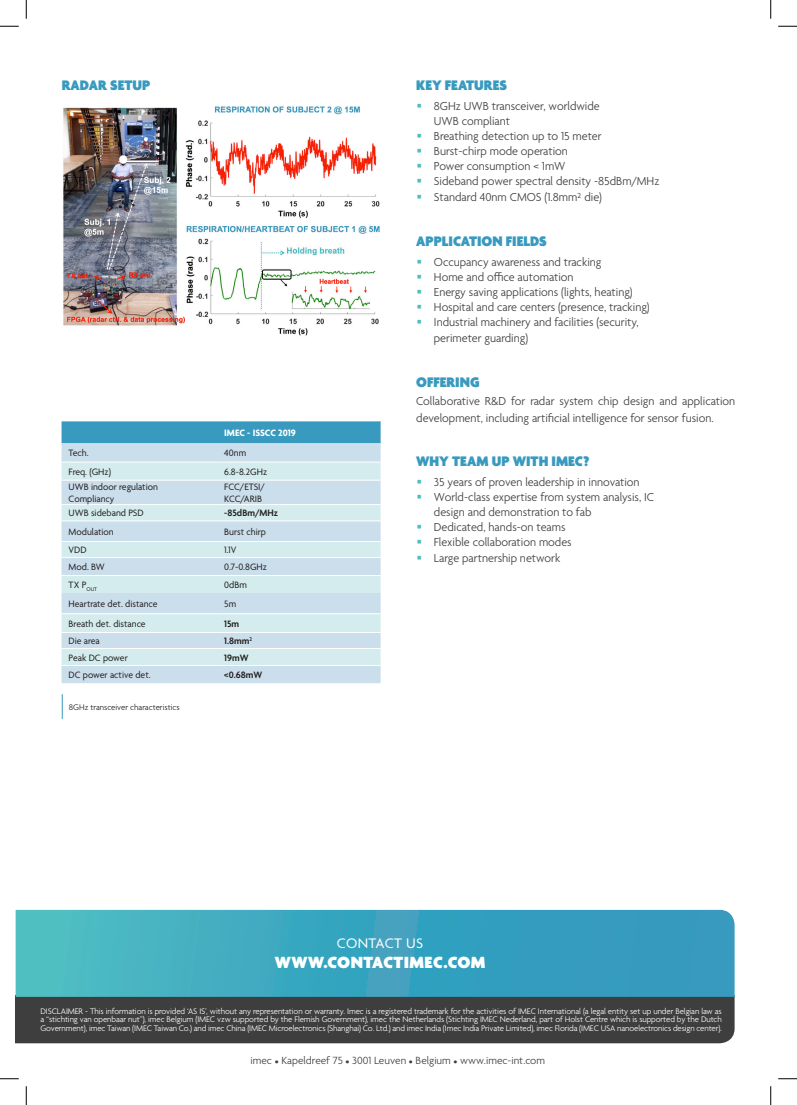
<style>
.page{position:relative;width:797px;height:1105px;background:#fff}
.page>*{position:absolute;margin:0;border:0;box-sizing:border-box;transform-origin:0 0}
.t1{font:900 17.5px "Agenda";letter-spacing:.025em;color:#fff}
.BODY{font:900 15px "Agenda";color:#379abe}
.t2{font:15px "Agenda";letter-spacing:.025em;color:#fff}
.BODY-2{font:300 12.5px/15px "Agenda";color:#3e3e3f}
.t3{font:300 11.25px "Agenda";color:#3e3e3f}
.t4{font:10px "Agenda";color:#231f20}
.t5{font:600 10px "Agenda";color:#231f20}
.t6{font:700 10px "Agenda";color:#fff}
.t7{font:300 8.75px/8.8px "Agenda";letter-spacing:-.01em;color:#fff;text-align:justify}
.t8{font:300 8.75px "Agenda";color:#231f20}
.s1{font-family:"Bronkoh";font-weight:400;font-size:16.25px;color:#4fbfc2}
</style>
<div class="page">
<svg style="left:62px;top:694px;width:1px;height:25px"></svg>
<div style="left:16px;top:997px;width:718px;height:46px;background:#3e3e3f"></div>
<svg style="left:16px;top:910px;width:718px;height:87px;background:#3ca6bf"></svg>
<img style="left:63px;top:106px;width:317px;height:230px">
<div style="left:62px;top:421px;width:318px;height:22px;background:#379abe"></div>
<div style="left:62px;top:443px;width:318px;height:240px;background:#cbdeeb"></div>
<svg style="left:62px;top:463px;width:318px;height:202px;background:#cfe5ec"></svg>
<hr style="left:62px;top:462px;width:155px;height:1px;background:#fff">
<hr style="left:217px;top:462px;width:163px;height:1px;background:#fff">
<hr style="left:62px;top:480px;width:155px;height:1px;background:#fff">
<hr style="left:217px;top:480px;width:163px;height:1px;background:#fff">
<hr style="left:62px;top:504px;width:155px;height:1px;background:#fff">
<hr style="left:217px;top:504px;width:163px;height:1px;background:#fff">
<hr style="left:62px;top:521px;width:155px;height:1px;background:#fff">
<hr style="left:217px;top:521px;width:163px;height:1px;background:#fff">
<hr style="left:62px;top:541px;width:155px;height:1px;background:#fff">
<hr style="left:217px;top:541px;width:163px;height:1px;background:#fff">
<hr style="left:62px;top:557px;width:155px;height:1px;background:#fff">
<hr style="left:217px;top:557px;width:163px;height:1px;background:#fff">
<hr style="left:62px;top:575px;width:155px;height:1px;background:#fff">
<hr style="left:217px;top:575px;width:163px;height:1px;background:#fff">
<hr style="left:62px;top:613px;width:155px;height:1px;background:#fff">
<hr style="left:217px;top:613px;width:163px;height:1px;background:#fff">
<hr style="left:62px;top:632px;width:155px;height:1px;background:#fff">
<hr style="left:217px;top:632px;width:163px;height:1px;background:#fff">
<hr style="left:62px;top:648px;width:155px;height:1px;background:#fff">
<hr style="left:217px;top:648px;width:163px;height:1px;background:#fff">
<hr style="left:62px;top:665px;width:155px;height:1px;background:#fff">
<hr style="left:217px;top:665px;width:163px;height:1px;background:#fff">
<svg style="left:0;top:25px;width:19px;height:2px"></svg>
<svg style="left:778px;top:25px;width:19px;height:2px"></svg>
<svg style="left:0;top:1078px;width:19px;height:1px"></svg>
<svg style="left:778px;top:1078px;width:19px;height:1px"></svg>
<svg style="left:25px;top:0;width:2px;height:19px"></svg>
<svg style="left:25px;top:1086px;width:2px;height:19px"></svg>
<svg style="left:770px;top:0;width:1px;height:19px"></svg>
<svg style="left:770px;top:1086px;width:1px;height:19px"></svg>
<p class="BODY" style="left:62px;top:77px;width:90px">RADAR SETUP</p>
<p class="t6" style="left:224px;top:427px;width:73px">IMEC - ISSCC 2019</p>
<p class="t4" style="left:69px;top:448px;width:22px">Tech.</p>
<p class="t4" style="left:224px;top:448px;width:23px">40nm</p>
<p class="t4" style="left:69px;top:466px;width:44px">Freq. (GHz)</p>
<p class="t4" style="left:224px;top:466px;width:44px">6.8-8.2GHz</p>
<p class="t4" style="left:69px;top:481px;width:91px">UWB indoor regulation</p>
<p class="t4" style="left:69px;top:493px;width:47px">Compliancy</p>
<p class="t4" style="left:224px;top:481px;width:42px">FCC/ETSI/</p>
<p class="t4" style="left:224px;top:493px;width:39px">KCC/ARIB</p>
<p class="t4" style="left:69px;top:508px;width:77px">UWB sideband PSD</p>
<p class="t5" style="left:224px;top:508px;width:55px">-85dBm/MHz</p>
<p class="t4" style="left:69px;top:526px;width:47px">Modulation</p>
<p class="t4" style="left:224px;top:526px;width:43px">Burst chirp</p>
<p class="t4" style="left:69px;top:544px;width:20px">VDD</p>
<p class="t4" style="left:224px;top:544px;width:14px">1.1V</p>
<p class="t4" style="left:69px;top:561px;width:38px">Mod. BW</p>
<p class="t4" style="left:224px;top:561px;width:44px">0.7-0.8GHz</p>
<p class="t4" style="left:69px;top:579px;width:30px">TX P<sub>OUT</sub></p>
<p class="t4" style="left:224px;top:579px;width:24px">0dBm</p>
<p class="t4" style="left:69px;top:598px;width:90px">Heartrate det. distance</p>
<p class="t4" style="left:224px;top:598px;width:13px">5m</p>
<p class="t4" style="left:69px;top:618px;width:79px">Breath det. distance</p>
<p class="t5" style="left:224px;top:618px;width:16px">15m</p>
<p class="t4" style="left:69px;top:635px;width:33px">Die area</p>
<p class="t5" style="left:224px;top:635px;width:29px">1.8mm<sup>2</sup></p>
<p class="t4" style="left:69px;top:652px;width:61px">Peak DC power</p>
<p class="t5" style="left:224px;top:652px;width:26px">19mW</p>
<p class="t4" style="left:69px;top:669px;width:84px">DC power active det.</p>
<p class="t5" style="left:224px;top:669px;width:39px">&lt;0.68mW</p>
<p class="t8" style="left:69px;top:702px;width:112px">8GHz transceiver characteristics</p>
<p class="BODY" style="left:416px;top:77px;width:92px">KEY FEATURES</p>
<p class="BODY-2" style="left:434px;top:99px;width:167px;text-indent:-18px"><span class="s1">•</span> 8GHz UWB transceiver, worldwide<br>UWB compliant</p>
<p class="BODY-2" style="left:416px;top:129px;width:187px"><span class="s1">•</span> Breathing detection up to 15 meter</p>
<p class="BODY-2" style="left:416px;top:144px;width:153px"><span class="s1">•</span> Burst-chirp mode operation</p>
<p class="BODY-2" style="left:416px;top:159px;width:151px"><span class="s1">•</span> Power consumption &lt; 1mW</p>
<p class="BODY-2" style="left:416px;top:174px;width:245px"><span class="s1">•</span> Sideband power spectral density -85dBm/MHz</p>
<p class="BODY-2" style="left:416px;top:191px;width:187px"><span class="s1">•</span> Standard 40nm CMOS (1.8mm² die)</p>
<p class="BODY" style="left:416px;top:233px;width:132px">APPLICATION FIELDS</p>
<p class="BODY-2" style="left:416px;top:255px;width:187px"><span class="s1">•</span> Occupancy awareness and tracking</p>
<p class="BODY-2" style="left:416px;top:270px;width:159px"><span class="s1">•</span> Home and office automation</p>
<p class="BODY-2" style="left:416px;top:285px;width:218px"><span class="s1">•</span> Energy saving applications (lights, heating)</p>
<p class="BODY-2" style="left:416px;top:300px;width:235px"><span class="s1">•</span> Hospital and care centers (presence, tracking)</p>
<p class="BODY-2" style="left:434px;top:315px;width:206px;line-height:16.2px;text-indent:-18px"><span class="s1">•</span> Industrial machinery and facilities (security, perimeter guarding)</p>
<p class="BODY" style="left:416px;top:374px;width:65px">OFFERING</p>
<p class="BODY-2" style="left:416px;top:394px;width:320px;line-height:16.2px">Collaborative R&amp;D for radar system chip design and application development, including artificial intelligence for sensor fusion.</p>
<p class="BODY" style="left:416px;top:453px;width:175px">WHY TEAM UP WITH IMEC?</p>
<p class="BODY-2" style="left:416px;top:475px;width:225px"><span class="s1">•</span> 35 years of proven leadership in innovation</p>
<p class="BODY-2" style="left:434px;top:490px;width:222px;text-indent:-18px"><span class="s1">•</span> World-class expertise from system analysis, IC design and demonstration to fab</p>
<p class="BODY-2" style="left:416px;top:520px;width:151px"><span class="s1">•</span> Dedicated, hands-on teams</p>
<p class="BODY-2" style="left:416px;top:535px;width:157px"><span class="s1">•</span> Flexible collaboration modes</p>
<p class="BODY-2" style="left:416px;top:552px;width:145px"><span class="s1">•</span> Large partnership network</p>
<p class="t2" style="left:337px;top:935px;width:88px">CONTACT US</p>
<p class="t1" style="left:275px;top:953px;width:212px">WWW.CONTACTIMEC.COM</p>
<p class="t7" style="left:40px;top:1007px;width:683px">DISCLAIMER - This information is provided ‘AS IS’, without any representation or warranty. Imec is a registered trademark for the activities of IMEC International (a legal entity set up under Belgian law as a “stichting van openbaar nut”), imec Belgium (IMEC vzw supported by the Flemish Government), imec the Netherlands (Stichting IMEC Nederland, part of Holst Centre which is supported by the Dutch Government), imec Taiwan (IMEC Taiwan Co.) and imec China (IMEC Microelectronics (Shanghai) Co. Ltd.) and imec India (Imec India Private Limited), imec Florida (IMEC USA nanoelectronics design center).</p>
<p class="t3" style="left:250px;top:1054px;width:296px">imec • Kapeldreef 75 • 3001 Leuven • Belgium • www.imec-int.com</p>
</div>
